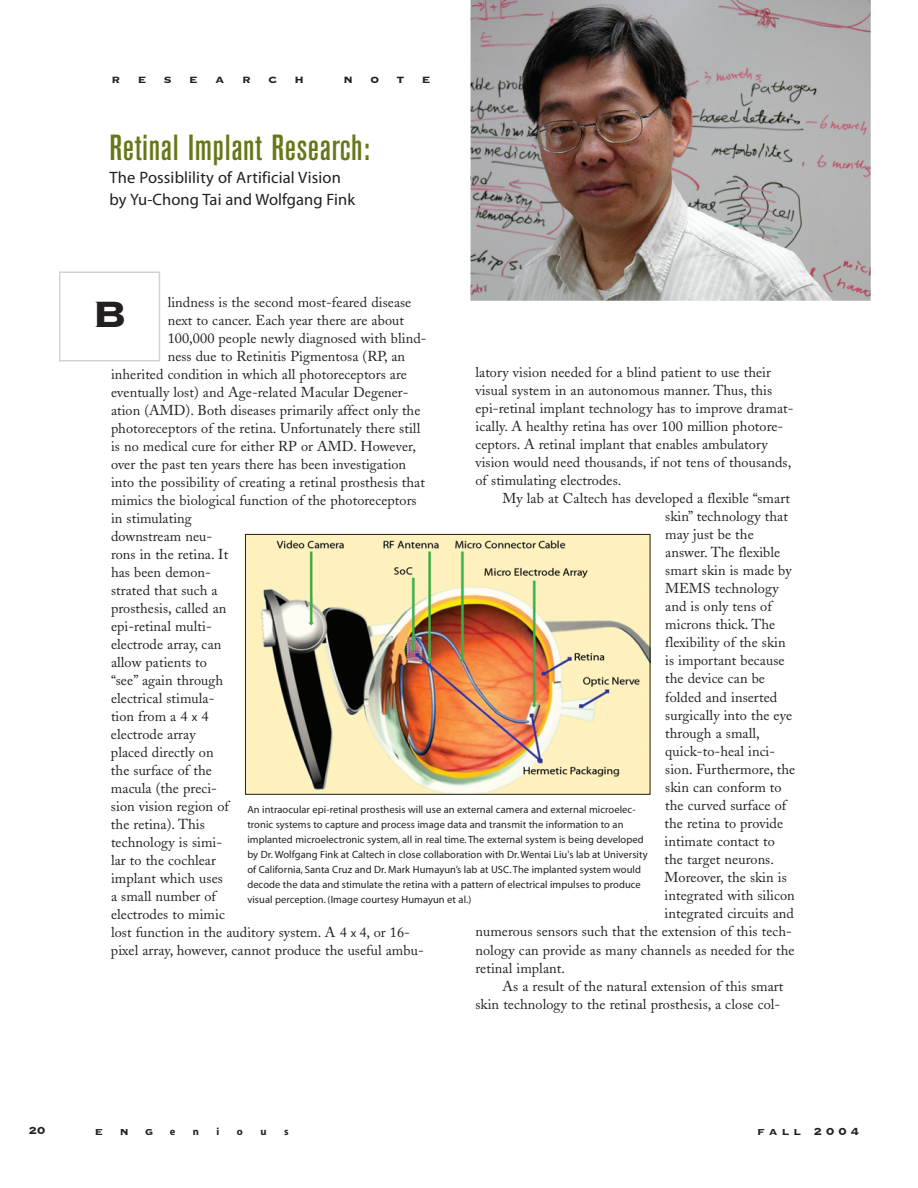
<style>
.page{position:relative;width:918px;height:1188px;background:#fff}
.page>*{position:absolute;margin:0;border:0;box-sizing:border-box;transform-origin:0 0}
.t1{font:48px "Copperplate Thirty Three BC";color:#231f20}
.t2{font:500 condensed 36px "Akzidenz Grotesk BE";letter-spacing:.02em;color:#677717}
.t3{font:16.5px/22.5px "Myriad";letter-spacing:.01em;color:#231f20}
.t4{font:14.25px/18px "Adobe Caslon";letter-spacing:.005em;color:#231f20}
.t5{font:14.25px "Copperplate Thirty Three BC";letter-spacing:1.22em;color:#231f20}
.t6{font:13.5px "Copperplate Thirty Three BC";letter-spacing:.305em;color:#231f20}
.t7{font:10.5px/15px "Myriad";letter-spacing:.005em;color:#231f20}
.t8{font:700 10.5px "Myriad";color:#231f20}
.s1{font-family:"Myriad";font-size:12px}
.s2{font-family:"Myriad";font-weight:700;font-size:10.5px}
</style>
<div class="page">
<div style="left:59px;top:272px;width:101px;height:90px;border:2px solid #d1d2d4"></div>
<img style="left:247px;top:536px;width:401px;height:257px">
<div style="left:245px;top:534px;width:405px;height:261px;border:1px solid #231f20"></div>
<img style="left:470px;top:0;width:401px;height:301px">
<p class="t6" style="left:29px;top:1122px;width:18px">20</p>
<p class="t5" style="left:112px;top:70px;width:194px">research</p>
<p class="t5" style="left:344px;top:70px;width:89px">note</p>
<h2 class="t2" style="left:110px;top:135px;width:262px">Retinal Implant Research:</h2>
<p class="t3" style="left:110px;top:168px;width:247px">The Possiblility of Artificial Vision by Yu-Chong Tai and Wolfgang Fink</p>
<p class="t4" style="left:168px;top:295px;width:245px">lindness is the second most-feared disease</p>
<p class="t4" style="left:168px;top:313px;width:238px">next to cancer. Each year there are about</p>
<p class="t4" style="left:168px;top:331px;width:260px">100,000 people newly diagnosed with blind-</p>
<p class="t4" style="left:168px;top:349px;width:239px">ness due to Retinitis Pigmentosa (RP, an</p>
<p class="t4" style="left:111px;top:367px;width:297px">inherited condition in which all photoreceptors are</p>
<p class="t4" style="left:111px;top:385px;width:299px">eventually lost) and Age-related Macular Degener-</p>
<p class="t4" style="left:111px;top:403px;width:311px">ation (AMD). Both diseases primarily affect only the</p>
<p class="t4" style="left:111px;top:421px;width:311px">photoreceptors of the retina. Unfortunately there still</p>
<p class="t4" style="left:111px;top:439px;width:307px">is no medical cure for either RP or AMD. However,</p>
<p class="t4" style="left:111px;top:457px;width:297px">over the past ten years there has been investigation</p>
<p class="t4" style="left:111px;top:475px;width:315px">into the possibility of creating a retinal prosthesis that</p>
<p class="t4" style="left:111px;top:493px;width:307px">mimics the biological function of the photoreceptors</p>
<p class="t4" style="left:111px;top:511px;width:82px">in stimulating</p>
<p class="t4" style="left:111px;top:529px;width:103px">downstream neu-</p>
<p class="t4" style="left:111px;top:547px;width:119px">rons in the retina. It</p>
<p class="t4" style="left:111px;top:565px;width:102px">has been demon-</p>
<p class="t4" style="left:111px;top:583px;width:108px">strated that such a</p>
<p class="t4" style="left:111px;top:601px;width:117px">prosthesis, called an</p>
<p class="t4" style="left:111px;top:619px;width:102px">epi-retinal multi-</p>
<p class="t4" style="left:111px;top:637px;width:112px">electrode array, can</p>
<p class="t4" style="left:111px;top:655px;width:97px">allow patients to</p>
<p class="t4" style="left:111px;top:673px;width:114px">“see” again through</p>
<p class="t4" style="left:111px;top:691px;width:105px">electrical stimula-</p>
<p class="t4" style="left:111px;top:709px;width:99px">tion from a 4 <span class="s1">x</span> 4</p>
<p class="t4" style="left:111px;top:727px;width:86px">electrode array</p>
<p class="t4" style="left:111px;top:745px;width:104px">placed directly on</p>
<p class="t4" style="left:111px;top:763px;width:102px">the surface of the</p>
<p class="t4" style="left:111px;top:781px;width:108px">macula (the preci-</p>
<p class="t4" style="left:111px;top:799px;width:119px">sion vision region of</p>
<p class="t4" style="left:111px;top:817px;width:95px">the retina). This</p>
<p class="t4" style="left:111px;top:835px;width:113px">technology is simi-</p>
<p class="t4" style="left:111px;top:853px;width:106px">lar to the cochlear</p>
<p class="t4" style="left:111px;top:871px;width:113px">implant which uses</p>
<p class="t4" style="left:111px;top:889px;width:107px">a small number of</p>
<p class="t4" style="left:111px;top:907px;width:115px">electrodes to mimic</p>
<p class="t4" style="left:111px;top:925px;width:301px">lost function in the auditory system. A 4 <span class="s1">x</span> 4, or 16-</p>
<p class="t4" style="left:111px;top:943px;width:314px">pixel array, however, cannot produce the useful ambu-</p>
<h1 class="t1" style="left:92px;top:282px;width:36px">B</h1>
<p class="t4" style="left:476px;top:365px;width:320px">latory vision needed for a blind patient to use their visual system in an autonomous manner. Thus, this epi-retinal implant technology has to improve dramat&shy;ically. A healthy retina has over 100 million photore&shy;ceptors. A retinal implant that enables ambulatory vision would need thousands, if not tens of thousands, of stimulating electrodes.</p>
<p class="t4" style="left:502px;top:491px;width:289px">My lab at Caltech has developed a flexible “smart</p>
<p class="t4" style="left:665px;top:509px;width:124px">skin” technology that</p>
<p class="t4" style="left:665px;top:527px;width:90px">may just be the</p>
<p class="t4" style="left:665px;top:545px;width:117px">answer. The flexible</p>
<p class="t4" style="left:665px;top:563px;width:128px">smart skin is made by</p>
<p class="t4" style="left:665px;top:581px;width:115px">MEMS technology</p>
<p class="t4" style="left:665px;top:599px;width:108px">and is only tens of</p>
<p class="t4" style="left:665px;top:617px;width:112px">microns thick. The</p>
<p class="t4" style="left:665px;top:635px;width:122px">flexibility of the skin</p>
<p class="t4" style="left:665px;top:653px;width:121px">is important because</p>
<p class="t4" style="left:665px;top:671px;width:101px">the device can be</p>
<p class="t4" style="left:665px;top:689px;width:114px">folded and inserted</p>
<p class="t4" style="left:665px;top:707px;width:128px">surgically into the eye</p>
<p class="t4" style="left:665px;top:726px;width:96px">through a small,</p>
<p class="t4" style="left:665px;top:744px;width:112px">quick-to-heal inci-</p>
<p class="t4" style="left:665px;top:762px;width:132px">sion. Furthermore, the</p>
<p class="t4" style="left:665px;top:780px;width:118px">skin can conform to</p>
<p class="t4" style="left:665px;top:798px;width:123px">the curved surface of</p>
<p class="t4" style="left:665px;top:816px;width:120px">the retina to provide</p>
<p class="t4" style="left:665px;top:834px;width:112px">intimate contact to</p>
<p class="t4" style="left:665px;top:852px;width:111px">the target neurons.</p>
<p class="t4" style="left:665px;top:870px;width:124px">Moreover, the skin is</p>
<p class="t4" style="left:665px;top:888px;width:132px">integrated with silicon</p>
<p class="t4" style="left:665px;top:906px;width:131px">integrated circuits and</p>
<p class="t4" style="left:475px;top:924px;width:318px">numerous sensors such that the extension of this tech-</p>
<p class="t4" style="left:475px;top:942px;width:321px">nology can provide as many channels as needed for the</p>
<p class="t4" style="left:475px;top:961px;width:91px">retinal implant.</p>
<p class="t4" style="left:502px;top:979px;width:283px">As a result of the natural extension of this smart</p>
<p class="t4" style="left:475px;top:997px;width:306px">skin technology to the retinal prosthesis, a close col-</p>
<p class="t7" style="left:247px;top:803px;width:402px">An intraocular epi-retinal prosthesis will use an external camera and external microelec&shy;tronic systems to capture and process image data and transmit the information to an implanted microelectronic system, all in real time. The external system is being developed by Dr. Wolfgang Fink at Caltech in close collaboration with Dr. Wentai Liu's lab at University of California, Santa Cruz and Dr. Mark Humayun’s lab at USC. The implanted system would decode the data and stimulate the retina with a pattern of electrical impulses to produce visual perception. (Image courtesy Humayun et al.)</p>
<p class="t6" style="left:95px;top:1122px;width:82px">eng <span class="s2">e</span></p>
<p class="t8" style="left:193px;top:1127px;width:8px">n</p>
<p class="t8" style="left:217px;top:1127px;width:4px">i</p>
<p class="t8" style="left:237px;top:1127px;width:8px">o</p>
<p class="t8" style="left:261px;top:1127px;width:8px">u</p>
<p class="t8" style="left:284px;top:1127px;width:6px">s</p>
<p class="t6" style="left:757px;top:1122px;width:104px">fall 2004</p>
</div>
